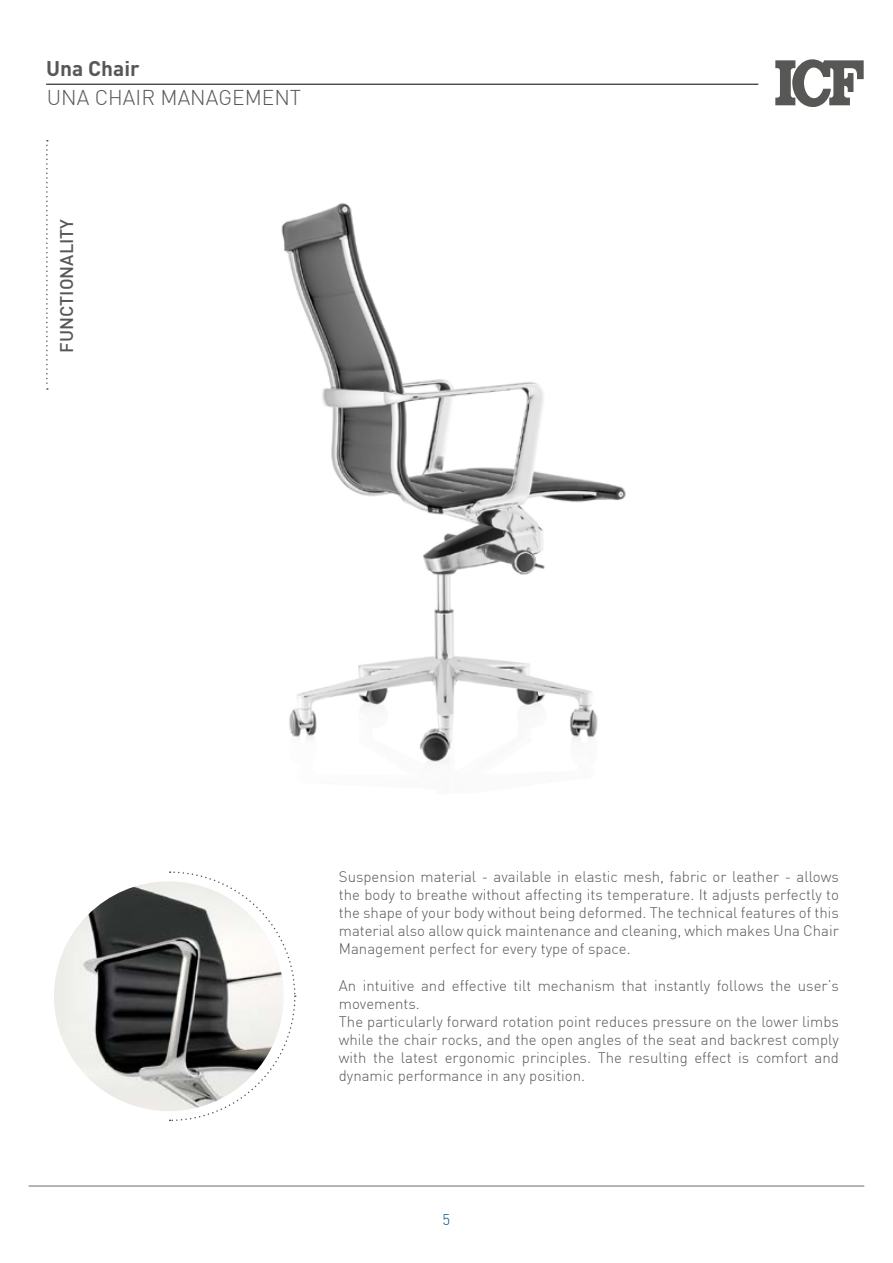
<style>
.page{position:relative;width:893px;height:1263px;background:#fff}
.page>*{position:absolute;margin:0;border:0;box-sizing:border-box;transform-origin:0 0}
.t1{font:300 21px "DIN";color:#575756}
.t2{font:700 21px "DIN";color:#575756}
.t3{font:500 18px "DIN";color:#575756}
.t4{font:300 15px/18px "DIN";color:#575756;text-align:justify}
.t5{font:300 15px "DIN";color:#004f7e}
</style>
<div class="page">
<img style="left:54px;top:881px;width:230px;height:230px;border-radius:115px">
<svg style="left:170px;top:871px;width:126px;height:251px"></svg>
<img style="left:281px;top:202px;width:345px;height:561px">
<svg style="left:46px;top:140px;width:2px;height:250px"></svg>
<hr style="left:46px;top:84px;width:712px;height:1px;background:#000">
<hr style="left:29px;top:1185px;width:835px;height:1px;background:#575756">
<svg style="left:775px;top:59px;width:89px;height:48px"></svg>
<h1 class="t2" style="left:46px;top:55px;width:95px">Una Chair</h1>
<h1 class="t1" style="left:47px;top:85px;width:256px">UNA CHAIR MANAGEMENT</h1>
<p class="t3" style="left:55px;top:353px;width:135px;rotate:-90deg">FUNCTIONALITY</p>
<p class="t4" style="left:339px;top:868px;width:502px">Suspension material - available in elastic mesh, fabric or leather - allows the body to breathe without affecting its temperature. It adjusts perfectly to the shape of your body without being deformed. The technical features of this material also allow quick maintenance and cleaning, which makes Una Chair Management perfect for every type of space.</p>
<p class="t4" style="left:339px;top:976px;width:502px;text-align:left">An intuitive and effective tilt mechanism that instantly follows the user’s movements.<br>The particularly forward rotation point reduces pressure on the lower limbs while the chair rocks, and the open angles of the seat and backrest comply with the latest ergonomic principles. The resulting effect is comfort and dynamic performance in any position.</p>
<p class="t5" style="left:443px;top:1210px;width:9px">5</p>
</div>
